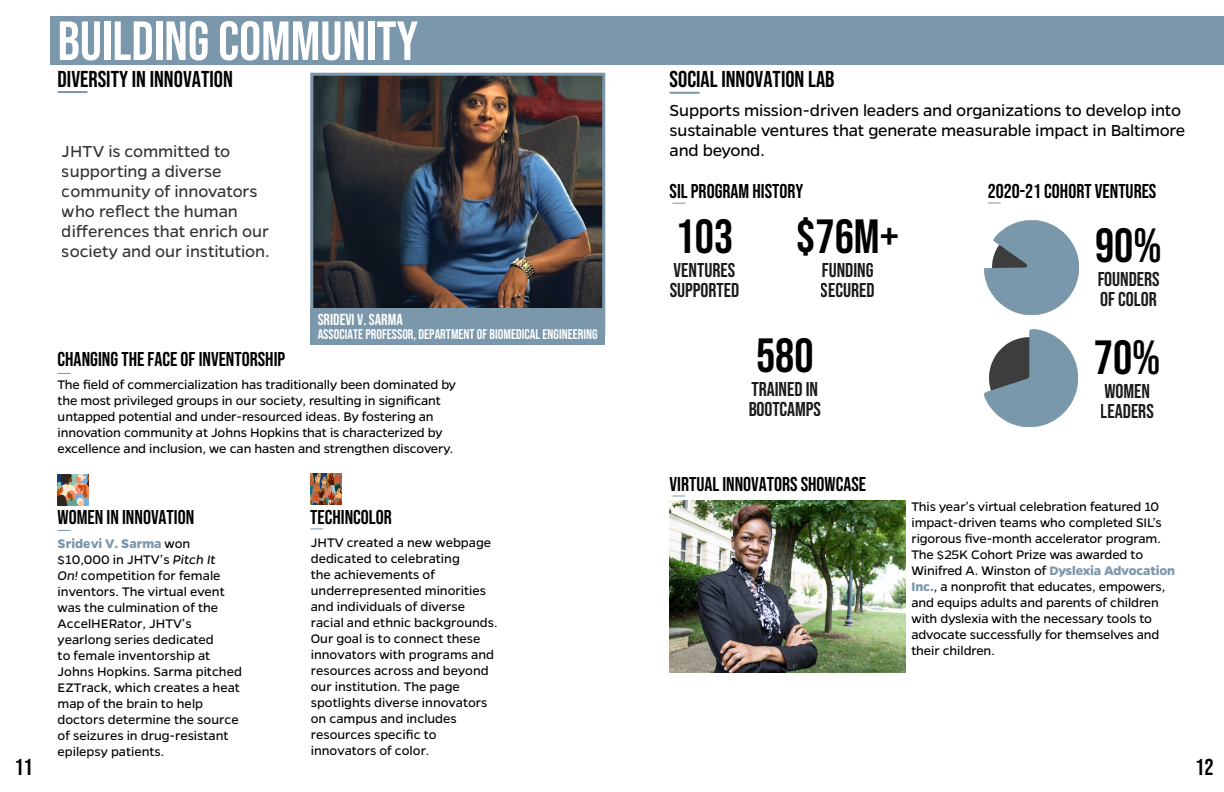
<style>
.page{position:relative;width:1224px;height:792px;background:#fff}
.page>*{position:absolute;margin:0;border:0;box-sizing:border-box;transform-origin:0 0}
.t1{font:55px "Bebas Neue";color:#fff}
.t2{font:48px "Bebas Neue";color:#000}
.t3{font:23px "Bebas Neue";color:#000}
.t4{font:20px/20px "Bebas Neue";color:#000}
.t5{font:18px/20px "Gentona";letter-spacing:-.005em;color:#000}
.t6{font:16px "Bebas Neue";color:#fff}
.t7{font:14px/16px "Gentona";color:#000}
.t8{font:14px "Bebas Neue";color:#fff}
.s1{font-weight:700;color:#7a97ab}
.s2{font-style:italic}
</style>
<div class="page">
<img style="left:314px;top:77px;width:287px;height:231px">
<div style="left:310px;top:73px;width:295px;height:263px;border:3px solid #7a97ab"></div>
<div style="left:310px;top:308px;width:295px;height:37px;background:#7a97ab"></div>
<img style="left:58px;top:475px;width:31px;height:31px">
<img style="left:310px;top:473px;width:31px;height:31px">
<hr style="left:58px;top:91px;width:30px;height:2px;background:#7a97ab">
<hr style="left:670px;top:92px;width:30px;height:2px;background:#7a97ab">
<div style="left:50px;top:16px;width:1174px;height:49px;background:#7a97ab"></div>
<svg style="left:672px;top:203px;width:13px;height:1px"></svg>
<img style="left:670px;top:501px;width:236px;height:171px">
<img style="left:985px;top:221px;width:93px;height:93px">
<img style="left:984px;top:330px;width:94px;height:96px">
<svg style="left:672px;top:495px;width:13px;height:1px"></svg>
<svg style="left:988px;top:203px;width:13px;height:1px"></svg>
<svg style="left:58px;top:373px;width:13px;height:1px"></svg>
<svg style="left:58px;top:530px;width:13px;height:1px"></svg>
<svg style="left:310px;top:528px;width:13px;height:1px"></svg>
<h1 class="t1" style="left:58px;top:10px;width:362px">BUILDING COMMUNITY</h1>
<h3 class="t3" style="left:58px;top:66px;width:177px">DIVERSITY IN INNOVATION</h3>
<p class="t5" style="left:62px;top:141px;width:209px">JHTV is committed to supporting a diverse community of innovators who reflect the human differences that enrich our society and our institution.</p>
<h3 class="t4" style="left:58px;top:349px;width:229px">CHANGING THE FACE OF INVENTORSHIP</h3>
<p class="t6" style="left:318px;top:311px;width:87px">SRIDEVI V. SARMA</p>
<p class="t8" style="left:318px;top:326px;width:282px">ASSOCIATE PROFESSOR, DEPARTMENT OF BIOMEDICAL ENGINEERING</p>
<p class="t7" style="left:58px;top:376px;width:400px">The field of commercialization has traditionally been dominated by the most privileged groups in our society, resulting in significant untapped potential and under-resourced ideas. By fostering an innovation community at Johns Hopkins that is characterized by excellence and inclusion, we can hasten and strengthen discovery.</p>
<h3 class="t3" style="left:670px;top:66px;width:166px">SOCIAL INNOVATION LAB</h3>
<p class="t5" style="left:670px;top:101px;width:517px">Supports mission-driven leaders and organizations to develop into sustainable ventures that generate measurable impact in Baltimore and beyond.</p>
<h3 class="t4" style="left:670px;top:181px;width:135px">SIL PROGRAM HISTORY</h3>
<h3 class="t4" style="left:988px;top:181px;width:170px">2020-21 COHORT VENTURES</h3>
<h2 class="t2" style="left:676px;top:210px;width:59px">103</h2>
<h3 class="t4" style="left:670px;top:260px;width:71px">VENTURES<br>SUPPORTED</h3>
<h2 class="t2" style="left:796px;top:210px;width:104px">$76M+</h2>
<h3 class="t4" style="left:821px;top:260px;width:55px">FUNDING<br>SECURED</h3>
<h2 class="t2" style="left:756px;top:328px;width:59px">580</h2>
<h3 class="t4" style="left:748px;top:378px;width:74px">TRAINED IN<br>BOOTCAMPS</h3>
<h3 class="t4" style="left:670px;top:474px;width:198px">VIRTUAL INNOVATORS SHOWCASE</h3>
<h2 class="t2" style="left:1095px;top:218px;width:68px">90%</h2>
<h3 class="t4" style="left:1097px;top:269px;width:64px">FOUNDERS<br>OF COLOR</h3>
<h2 class="t2" style="left:1094px;top:330px;width:68px">70%</h2>
<h3 class="t4" style="left:1101px;top:381px;width:55px">WOMEN<br>LEADERS</h3>
<p class="t7" style="left:912px;top:499px;width:265px">This year’s virtual celebration featured 10 impact-driven teams who completed SIL’s rigorous five-month accelerator program.<br>The $25K Cohort Prize was awarded to Winifred A. Winston of <span class="s1">Dyslexia Advocation Inc.</span>, a nonprofit that educates, empowers, and equips adults and parents of children with dyslexia with the necessary tools to advocate successfully for themselves and their children.</p>
<h3 class="t4" style="left:58px;top:507px;width:138px">WOMEN IN INNOVATION</h3>
<h3 class="t4" style="left:310px;top:507px;width:83px">TECHINCOLOR</h3>
<p class="t7" style="left:311px;top:534px;width:188px">JHTV created a new webpage dedicated to celebrating<br>the achievements of underrepresented minorities and individuals of diverse racial and ethnic backgrounds.<br>Our goal is to connect these innovators with programs and resources across and beyond our institution. The page spotlights diverse innovators on campus and includes resources specific to innovators of color.</p>
<p class="t7" style="left:58px;top:536px;width:186px"><span class="s1">Sridevi V. Sarma</span> won $10,000 in JHTV’s <span class="s2">Pitch It<br>On!</span> competition for female inventors. The virtual event was the culmination of the<br>AccelHERator, JHTV’s yearlong series dedicated<br>to female inventorship at<br>Johns Hopkins. Sarma pitched<br>EZTrack, which creates a heat map of the brain to help doctors determine the source of seizures in drug-resistant epilepsy patients.</p>
<h3 class="t3" style="left:14px;top:754px;width:20px">11</h3>
<h3 class="t3" style="left:1195px;top:754px;width:20px">12</h3>
</div>
